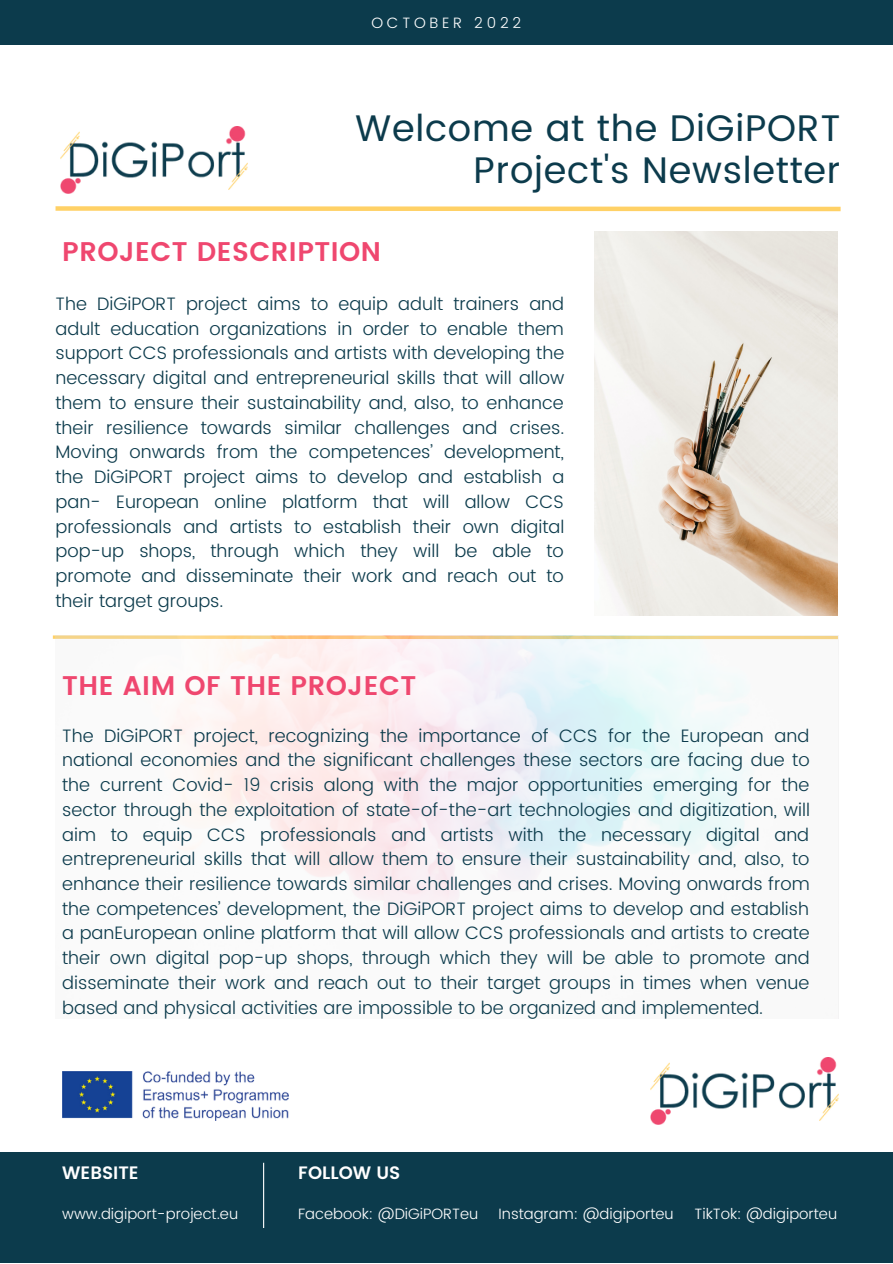
<style>
.page{position:relative;width:893px;height:1264px;background:#fff}
.page>*{position:absolute;margin:0;border:0;box-sizing:border-box;transform-origin:0 0}
.t1{font:36.9px/42.5px "Poppins";letter-spacing:.02em;color:#0c3b4c;text-align:right}
.t2{font:600 27px "Poppins";letter-spacing:.02em;color:#ef476f}
.t3{font:300 18px/24.8px "Poppins";color:#0c3b4c;text-align:justify}
.t4{font:600 18px "Poppins";color:#fff}
.t5{font:300 15px "Poppins";color:#fff}
.t6{font:300 15px "Poppins";letter-spacing:.25em;color:#fff}
</style>
<div class="page">
<div style="left:0;top:0;width:892px;height:45px;background:#0c3b4c"></div>
<div style="left:0;top:1151px;width:892px;height:111px;background:#0c3b4c"></div>
<svg style="left:55px;top:206px;width:786px;height:6px"></svg>
<img style="left:650px;top:1057px;width:188px;height:67px">
<hr style="left:263px;top:1162px;width:1px;height:65px;background:#fff">
<img style="left:595px;top:231px;width:242px;height:385px">
<svg style="left:170px;top:639px;width:667px;height:278px"></svg>
<img style="left:62px;top:1071px;width:226px;height:49px">
<img style="left:60px;top:126px;width:188px;height:68px">
<p class="t6" style="left:371px;top:14px;width:151px">OCTOBER 2022</p>
<h1 class="t1" style="left:355px;top:107px;width:487px">Welcome at the DiGiPORT<br>Project's Newsletter</h1>
<h2 class="t2" style="left:62px;top:236px;width:320px">PROJECT DESCRIPTION</h2>
<p class="t3" style="left:55px;top:291px;width:510px">The DiGiPORT project aims to equip adult trainers and adult education organizations in order to enable them support CCS professionals and artists with developing the necessary digital and entrepreneurial skills that will allow them to ensure their sustainability and, also, to enhance their resilience towards similar challenges and crises.<br>Moving onwards from the competences’ development, the DiGiPORT project aims to develop and establish a pan- European online platform that will allow CCS professionals and artists to establish their own digital pop-up shops, through which they will be able to promote and disseminate their work and reach out to their target groups.</p>
<h2 class="t2" style="left:62px;top:669px;width:355px">THE AIM OF THE PROJECT</h2>
<p class="t3" style="left:62px;top:723px;width:749px">The DiGiPORT project, recognizing the importance of CCS for the European and national economies and the significant challenges these sectors are facing due to the current Covid- 19 crisis along with the major opportunities emerging for the sector through the exploitation of state-of-the-art technologies and digitization, will aim to equip CCS professionals and artists with the necessary digital and entrepreneurial skills that will allow them to ensure their sustainability and, also, to enhance their resilience towards similar challenges and crises. Moving onwards from the competences’ development, the DiGiPORT project aims to develop and establish a panEuropean online platform that will allow CCS professionals and artists to create their own digital pop-up shops, through which they will be able to promote and disseminate their work and reach out to their target groups in times when venue based and physical activities are impossible to be organized and implemented.</p>
<p class="t4" style="left:62px;top:1161px;width:78px">WEBSITE</p>
<p class="t5" style="left:62px;top:1204px;width:177px">www.digiport-project.eu</p>
<p class="t4" style="left:298px;top:1161px;width:104px">FOLLOW US</p>
<p class="t5" style="left:298px;top:1204px;width:181px">Facebook: @DiGiPORTeu</p>
<p class="t5" style="left:498px;top:1204px;width:177px">Instagram: @digiporteu</p>
<p class="t5" style="left:694px;top:1204px;width:144px">TikTok: @digiporteu</p>
</div>
